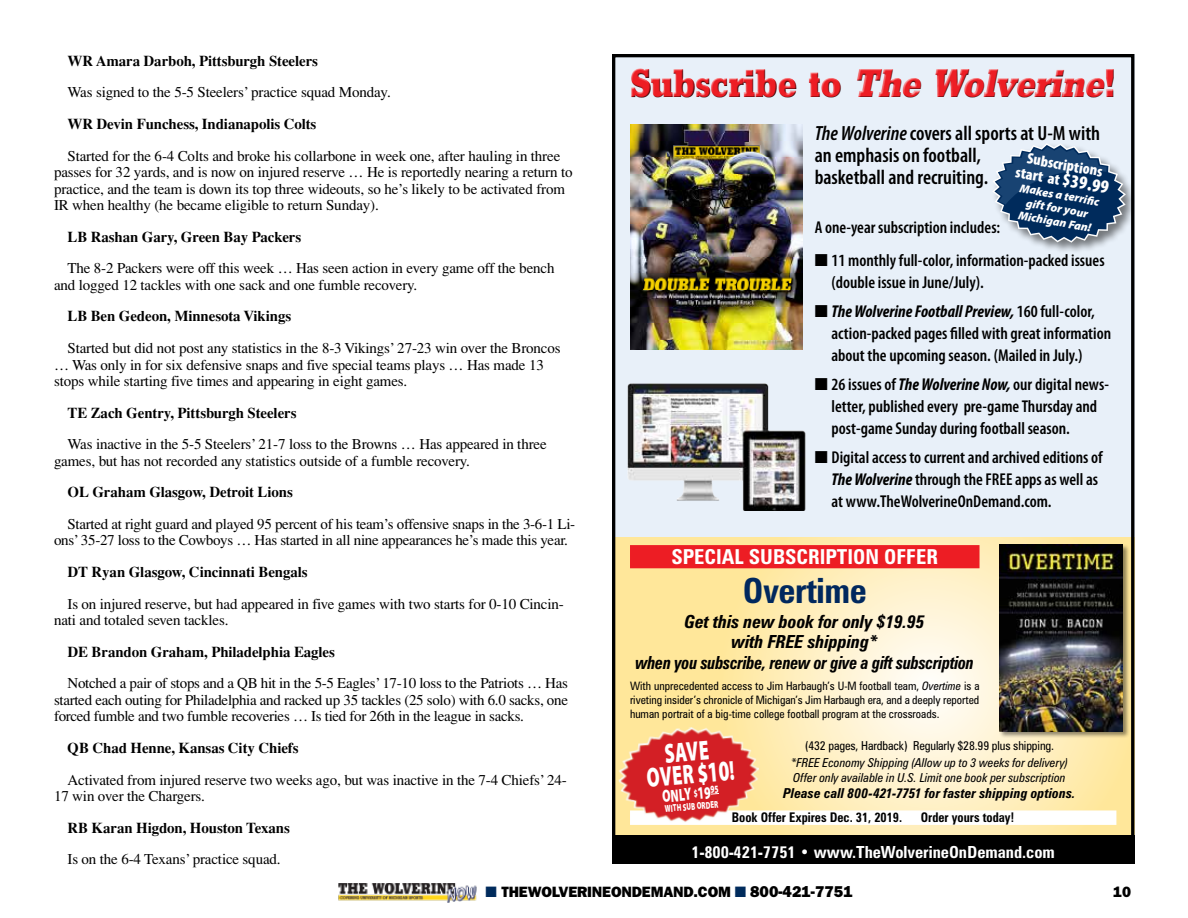
<style>
.page{position:relative;width:1188px;height:918px;background:#fff}
.page>*{position:absolute;margin:0;border:0;box-sizing:border-box;transform-origin:0 0}
.t1{font:800 39px "Stymie BT";color:#ed1d24}
.t2{font:700 condensed 34.8px "Zurich BT";letter-spacing:-.01em;color:#00285e}
.t3{font:900 27.6px/22.6px "Myriad Pro";color:#fff;text-align:center;scale:.65 1}
.t4{font:700 condensed 20.7px "Zurich BT";color:#fff}
.t5{font:600 condensed 20.55px/21.8px "Myriad Pro";color:#000}
.t6{font:italic 700 condensed 18px/20.1px "Zurich BT";letter-spacing:-.02em;color:#000;text-align:center}
.t7{font:900 17.55px "Myriad Pro";color:#fff;scale:.65 1}
.t8{font:600 condensed 17.1px/21.8px "Myriad Pro";color:#000}
.t9{font:700 condensed 16.65px "Zurich BT";color:#fff}
.t10{font:900 condensed 15.6px/15.6px "Myriad Pro";color:#fff;text-align:center}
.t11{font:15px/16.5px "Times";letter-spacing:-.01em;color:#000}
.t12{font:700 15px "Times";letter-spacing:-.01em;color:#000}
.t13{font:800 15px "Franklin Gothic";letter-spacing:-.01em;color:#000}
.t14{font:italic 700 condensed 13.8px "Zurich BT";letter-spacing:.005em;color:#000}
.t15{font:700 condensed 13.35px "Zurich BT";color:#000;scale:.94 1}
.t16{font:italic condensed 12.3px/15.1px "Zurich BT";letter-spacing:.005em;color:#000}
.t17{font:condensed 12.3px "Zurich BT";letter-spacing:-.01em;color:#000}
.t18{font:italic 900 11.85px/13.5px "Myriad Pro";color:#fff;text-align:center}
.t19{font:condensed 11.55px/14.2px "Zurich BT";color:#000;text-align:justify}
.t20{font:900 10.05px "Myriad Pro";color:#fff;scale:.65 1}
.s1{font-style:italic}
.s2{font-weight:700;font-style:italic}
.s3{font-size:18.9px}
.s4{font-size:28.8px}
.s5{font-size:10.2px}
.s6{color:#002b5c}
.s7{font-size:15.75px}
</style>
<div class="page">
<img style="left:338px;top:883px;width:139px;height:19px">
<div style="left:612px;top:54px;width:522px;height:483px;background:#e8f0f9"></div>
<svg style="left:616px;top:538px;width:514px;height:297px;background:#feeebc"></svg>
<div style="left:612px;top:835px;width:522px;height:29px;background:#000"></div>
<img style="left:627px;top:383px;width:179px;height:127px">
<div style="left:630px;top:69px;width:486px;height:30px;background:#000;opacity:.75"></div>
<div style="left:999px;top:544px;width:132px;height:195px;background:#000;opacity:.45"></div>
<img style="left:999px;top:544px;width:124px;height:187px">
<div style="left:630px;top:545px;width:350px;height:23px;background:#ed1d24"></div>
<div style="left:630px;top:810px;width:486px;height:15px;background:#fff"></div>
<img style="left:615px;top:722px;width:148px;height:106px">
<svg style="left:710px;top:793px;width:10px;height:2px"></svg>
<img style="left:630px;top:125px;width:173px;height:225px">
<div style="left:991px;top:142px;width:143px;height:112px;background:#000;opacity:.5"></div>
<svg style="left:992px;top:143px;width:134px;height:100px"></svg>
<p class="t12" style="left:68px;top:51px;width:252px">WR Amara Darboh, Pittsburgh Steelers</p>
<p class="t11" style="left:68px;top:84px;width:325px">Was signed to the 5-5 Steelers’ practice squad Monday.</p>
<p class="t12" style="left:68px;top:114px;width:250px">WR Devin Funchess, Indianapolis Colts</p>
<p class="t11" style="left:54px;top:147px;width:520px;text-indent:14px">Started for the 6-4 Colts and broke his collarbone in week one, after hauling in three passes for 32 yards, and is now on injured reserve … He is reportedly nearing a return to practice, and the team is down its top three wideouts, so he’s likely to be activated from IR when healthy (he became eligible to return Sunday).</p>
<p class="t12" style="left:68px;top:227px;width:235px">LB Rashan Gary, Green Bay Packers</p>
<p class="t11" style="left:54px;top:260px;width:502px;text-indent:14px">The 8-2 Packers were off this week … Has seen action in every game off the bench and logged 12 tackles with one sack and one fumble recovery.</p>
<p class="t12" style="left:68px;top:307px;width:225px">LB Ben Gedeon, Minnesota Vikings</p>
<p class="t11" style="left:54px;top:340px;width:508px;text-indent:14px">Started but did not post any statistics in the 8-3 Vikings’ 27-23 win over the Broncos … Was only in for six defensive snaps and five special teams plays … Has made 13 stops while starting five times and appearing in eight games.</p>
<p class="t12" style="left:68px;top:403px;width:231px">TE Zach Gentry, Pittsburgh Steelers</p>
<p class="t11" style="left:54px;top:436px;width:494px;text-indent:14px">Was inactive in the 5-5 Steelers’ 21-7 loss to the Browns … Has appeared in three games, but has not recorded any statistics outside of a fumble recovery.</p>
<p class="t12" style="left:68px;top:483px;width:227px">OL Graham Glasgow, Detroit Lions</p>
<p class="t11" style="left:54px;top:516px;width:523px;text-indent:14px">Started at right guard and played 95 percent of his team’s offensive snaps in the 3-6-1 Li&shy;ons’ 35-27 loss to the Cowboys … Has started in all nine appearances he’s made this year.</p>
<p class="t12" style="left:68px;top:563px;width:242px">DT Ryan Glasgow, Cincinnati Bengals</p>
<p class="t11" style="left:54px;top:595px;width:511px;text-indent:14px">Is on injured reserve, but had appeared in five games with two starts for 0-10 Cincin&shy;nati and totaled seven tackles.</p>
<p class="t12" style="left:68px;top:642px;width:269px">DE Brandon Graham, Philadelphia Eagles</p>
<p class="t11" style="left:54px;top:675px;width:516px;text-align:justify;text-indent:14px">Notched a pair of stops and a QB hit in the 5-5 Eagles’ 17-10 loss to the Patriots … Has started each outing for Philadelphia and racked up 35 tackles (25 solo) with 6.0 sacks, one forced fumble and two fumble recoveries … Is tied for 26th in the league in sacks.</p>
<p class="t12" style="left:68px;top:738px;width:233px">QB Chad Henne, Kansas City Chiefs</p>
<p class="t11" style="left:54px;top:771px;width:514px;text-indent:14px">Activated from injured reserve two weeks ago, but was inactive in the 7-4 Chiefs’ 24-<br>17 win over the Chargers.</p>
<p class="t12" style="left:68px;top:818px;width:224px">RB Karan Higdon, Houston Texans</p>
<p class="t11" style="left:68px;top:851px;width:215px">Is on the 6-4 Texans’ practice squad.</p>
<h1 class="t1" style="left:630px;top:60px;width:488px">S u b s c r i b e t o <span class="s1">The Wolverine</span>!</h1>
<h3 class="t5" style="left:815px;top:122px;width:287px"><span class="s1">The Wolverine</span> covers all sports at U-M with an emphasis on football,<br>basketball and recruiting.</h3>
<p class="t8" style="left:815px;top:217px;width:187px">A one-year subscription includes:</p>
<p class="t8" style="left:832px;top:249px;width:275px;text-indent:-17px">■ 11 monthly full-color, information-packed issues (double issue in June/July).</p>
<p class="t8" style="left:832px;top:300px;width:281px;text-indent:-17px">■ <span class="s2">The Wolverine Football Preview,</span> 160 full-color, action-packed pages filled with great information about the upcoming season. (Mailed in July.)</p>
<p class="t8" style="left:832px;top:373px;width:279px;text-indent:-17px">■ 26 issues of <span class="s2">The Wolverine Now,</span> our digital news&shy;letter, published every pre-game Thursday and post-game Sunday during football season.</p>
<p class="t8" style="left:832px;top:447px;width:273px;text-indent:-17px">■ Digital access to current and archived editions of<br><span class="s2">The Wolverine</span> through the FREE apps as well as at www.TheWolverineOnDemand.com.</p>
<p class="t10" style="left:1020px;top:149px;width:96px;rotate:10deg">Subscriptions start at <span class="s3">$39.99</span></p>
<p class="t18" style="left:1021px;top:181px;width:82px;rotate:10deg">Makes a terrifi c gift for your<br>Michigan Fan!</p>
<h3 class="t4" style="left:671px;top:544px;width:268px">SPECIAL SUBSCRIPTION OFFER</h3>
<h2 class="t2" style="left:743px;top:569px;width:126px">Overtime</h2>
<p class="t6" style="left:636px;top:612px;width:340px">Get this new book for only $19.95<br>with FREE shipping*<br>when you subscribe, renew or give a gift subscription</p>
<p class="t19" style="left:630px;top:678px;width:351px">With unprecedented access to Jim Harbaugh’s U-M football team, <span class="s1">Overtime</span> is a riveting insider’s chronicle of Michigan’s Jim Harbaugh era, and a deeply reported human portrait of a big-time college football program at the crossroads.</p>
<p class="t17" style="left:805px;top:738px;width:250px">(432 pages, Hardback) Regularly $28.99 plus shipping.</p>
<p class="t16" style="left:791px;top:755px;width:279px">*FREE Economy Shipping (Allow up to 3 weeks for delivery)<br>Offer only available in U.S. Limit one book per subscription</p>
<p class="t14" style="left:783px;top:784px;width:294px">Please call 800-421-7751 for faster shipping options.</p>
<h3 class="t3" style="left:644px;top:743px;width:137px;rotate:-5deg">SAVE<br>OVER $<span class="s4">10</span>!</h3>
<p class="t7" style="left:661px;top:785px;width:89px;rotate:-5deg">ONLY <span class="s5">$</span>19<sup>95</sup></p>
<p class="t20" style="left:664px;top:802px;width:84px;rotate:-5deg">WITH SUB ORDER</p>
<p class="t15" style="left:732px;top:809px;width:183px">Book Offer Expires Dec. 31, 2019.</p>
<p class="t15" style="left:921px;top:809px;width:101px">Order yours today!</p>
<p class="t9" style="left:692px;top:842px;width:365px">1-800-421-7751 • www.TheWolverineOnDemand.com</p>
<p class="t13" style="left:486px;top:884px;width:369px"><span class="s6">■</span> THEWOLVERINEONDEMAND.COM <span class="s6">■</span> <span class="s7">800-421-7751</span></p>
<p class="t13" style="left:1113px;top:884px;width:19px">10</p>
</div>
